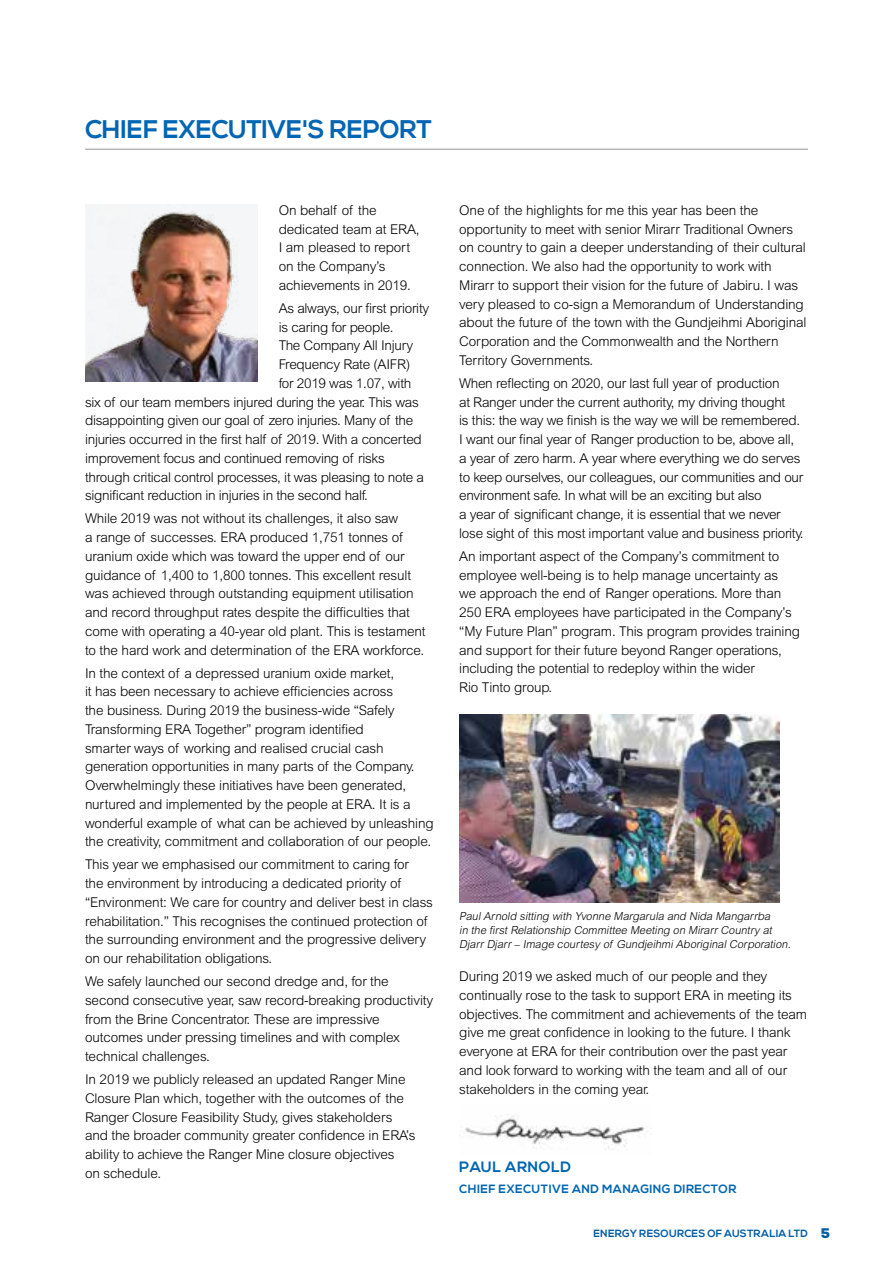
<style>
.page{position:relative;width:893px;height:1263px;background:#fff}
.page>*{position:absolute;margin:0;border:0;box-sizing:border-box;transform-origin:0 0}
.t1{font:700 25.5px "Nexa";letter-spacing:-.005em;color:#0066b3}
.t2{font:700 15px "Nexa";letter-spacing:.03em;color:#0066b3}
.t3{font:300 13.5px/18.8px "Arial";letter-spacing:-.01em;color:#000}
.t4{font:700 12px "Nexa";letter-spacing:.03em;color:#0066b3}
.t5{font:italic 300 10.95px/13.8px "Arial";color:#000}
.t6{font:700 10.5px "Nexa";letter-spacing:.02em;color:#005da6}
.s1{font-weight:900;font-size:13.5px}
</style>
<div class="page">
<hr style="left:85px;top:149px;width:723px;height:1px;background:#939598">
<img style="left:85px;top:204px;width:172px;height:177px">
<img style="left:459px;top:714px;width:320px;height:188px">
<img style="left:459px;top:1114px;width:189px;height:36px">
<h1 class="t1" style="left:85px;top:115px;width:348px">CHI EF EXECUTIVE'S REPORT</h1>
<p class="t3" style="left:279px;top:201px;width:142px">On behalf of the dedicated team at ERA,<br>I am pleased to report on the Company’s achievements in 2019.</p>
<p class="t3" style="left:279px;top:299px;width:152px">As always, our first priority</p>
<p class="t3" style="left:279px;top:317px;width:116px">is caring for people.</p>
<p class="t3" style="left:279px;top:336px;width:136px">The Company All Injury</p>
<p class="t3" style="left:279px;top:355px;width:133px">Frequency Rate (AIFR)</p>
<p class="t3" style="left:279px;top:374px;width:134px">for 2019 was 1.07, with</p>
<p class="t3" style="left:85px;top:392px;width:335px">six of our team members injured during the year. This was</p>
<p class="t3" style="left:85px;top:411px;width:330px">disappointing given our goal of zero injuries. Many of the</p>
<p class="t3" style="left:85px;top:430px;width:338px">injuries occurred in the first half of 2019. With a concerted</p>
<p class="t3" style="left:85px;top:449px;width:301px">improvement focus and continued removing of risks</p>
<p class="t3" style="left:85px;top:467px;width:341px">through critical control processes, it was pleasing to note a</p>
<p class="t3" style="left:85px;top:486px;width:284px">significant reduction in injuries in the second half.</p>
<p class="t3" style="left:85px;top:509px;width:342px">While 2019 was not without its challenges, it also saw<br>a range of successes. ERA produced 1,751 tonnes of uranium oxide which was toward the upper end of our guidance of 1,400 to 1,800 tonnes. This excellent result was achieved through outstanding equipment utilisation and record throughput rates despite the difficulties that come with operating a 40-year old plant. This is testament to the hard work and determination of the ERA workforce.</p>
<p class="t3" style="left:85px;top:663px;width:350px">In the context of a depressed uranium oxide market,<br>it has been necessary to achieve efficiencies across<br>the business. During 2019 the business-wide “Safely Transforming ERA Together” program identified<br>smarter ways of working and realised crucial cash generation opportunities in many parts of the Company.<br>Overwhelmingly these initiatives have been generated, nurtured and implemented by the people at ERA. It is a wonderful example of what can be achieved by unleashing the creativity, commitment and collaboration of our people.</p>
<p class="t3" style="left:85px;top:855px;width:349px">This year we emphasised our commitment to caring for<br>the environment by introducing a dedicated priority of “Environment: We care for country and deliver best in class rehabilitation.” This recognises the continued protection of the surrounding environment and the progressive delivery on our rehabilitation obligations.</p>
<p class="t3" style="left:85px;top:972px;width:350px">We safely launched our second dredge and, for the second consecutive year, saw record-breaking productivity from the Brine Concentrator. These are impressive outcomes under pressing timelines and with complex technical challenges.</p>
<p class="t3" style="left:85px;top:1070px;width:332px">In 2019 we publicly released an updated Ranger Mine Closure Plan which, together with the outcomes of the Ranger Closure Feasibility Study, gives stakeholders and the broader community greater confidence in ERA’s ability to achieve the Ranger Mine closure objectives<br>on schedule.</p>
<p class="t3" style="left:459px;top:201px;width:349px">One of the highlights for me this year has been the opportunity to meet with senior Mirarr Traditional Owners on country to gain a deeper understanding of their cultural connection. We also had the opportunity to work with Mirarr to support their vision for the future of Jabiru. I was very pleased to co-sign a Memorandum of Understanding about the future of the town with the Gundjeihmi Aboriginal Corporation and the Commonwealth and the Northern Territory Governments.</p>
<p class="t3" style="left:459px;top:374px;width:346px">When reflecting on 2020, our last full year of production<br>at Ranger under the current authority, my driving thought<br>is this: the way we finish is the way we will be remembered.<br>I want our final year of Ranger production to be, above all, a year of zero harm. A year where everything we do serves to keep ourselves, our colleagues, our communities and our environment safe. In what will be an exciting but also<br>a year of significant change, it is essential that we never lose sight of this most important value and business priority.</p>
<p class="t3" style="left:459px;top:547px;width:342px">An important aspect of the Company’s commitment to employee well-being is to help manage uncertainty as<br>we approach the end of Ranger operations. More than 250 ERA employees have participated in the Company’s “My Future Plan” program. This program provides training and support for their future beyond Ranger operations, including the potential to redeploy within the wider<br>Rio Tinto group.</p>
<p class="t5" style="left:459px;top:910px;width:335px">Paul Arnold sitting with Yvonne Margarula and Nida Mangarrba<br>in the first Relationship Committee Meeting on Mirarr Country at<br>Djarr Djarr – Image courtesy of Gundjeihmi Aboriginal Corporation.</p>
<p class="t3" style="left:459px;top:967px;width:349px">During 2019 we asked much of our people and they continually rose to the task to support ERA in meeting its objectives. The commitment and achievements of the team give me great confidence in looking to the future. I thank everyone at ERA for their contribution over the past year and look forward to working with the team and all of our stakeholders in the coming year.</p>
<p class="t2" style="left:459px;top:1158px;width:113px">PAUL ARNO LD</p>
<p class="t4" style="left:459px;top:1182px;width:48px">CHIEF EXE</p>
<p class="t4" style="left:523px;top:1182px;width:215px">CUTIVE AND MANAGING DIRECTOR</p>
<p class="t6" style="left:593px;top:1227px;width:238px">ENERGY RESOURCES OF AUSTRALIA LTD <span class="s1">5</span></p>
</div>
